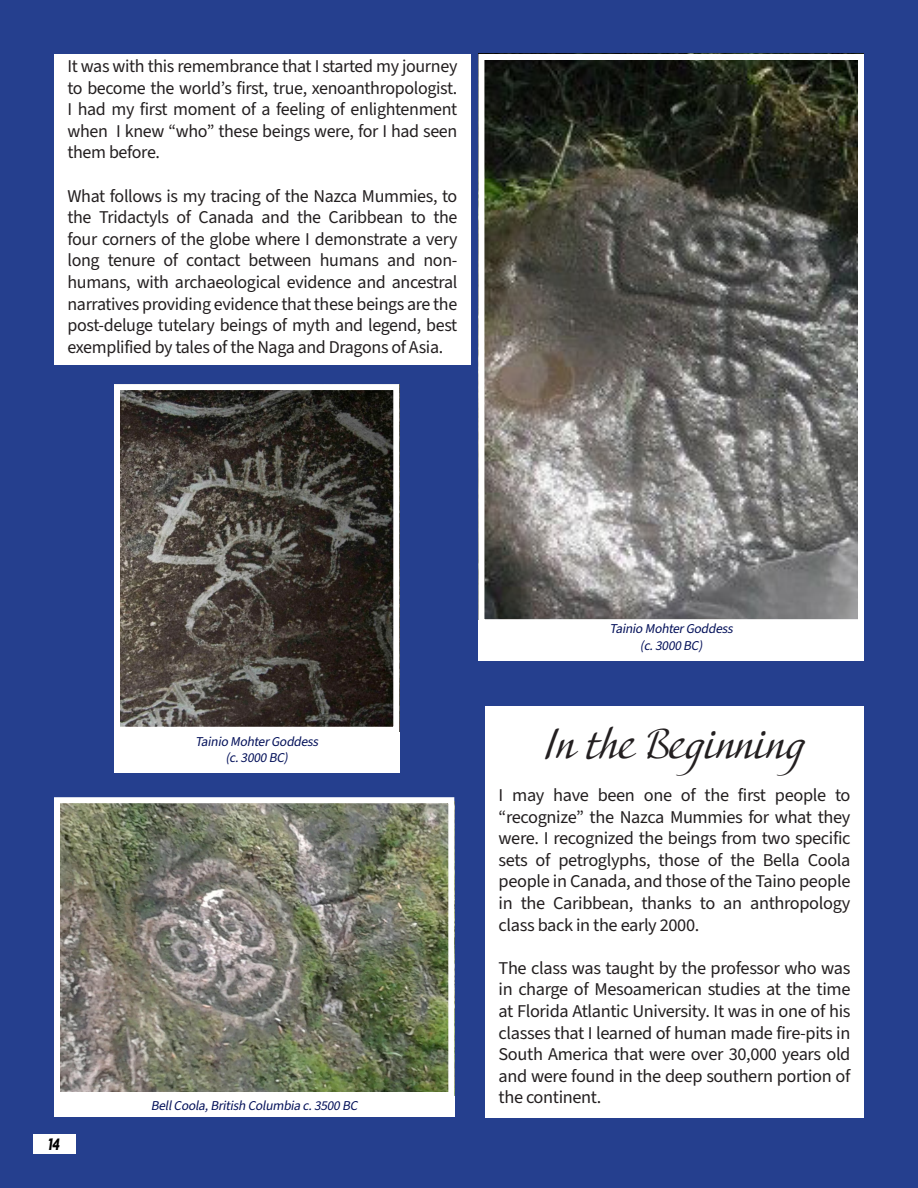
<style>
.page{position:relative;width:918px;height:1188px;background:#253f8e}
.page>*{position:absolute;margin:0;border:0;box-sizing:border-box;transform-origin:0 0}
.t1{font:42px "Adventure";color:#231f20}
.t2{font:18px/21.6px "Source Sans 3";letter-spacing:-.02em;color:#231f20;text-align:justify}
.PageNumber{font:italic 700 18px "Agenda";color:#000;scale:.81 1}
.t3{font:italic 13.5px "Source Sans 3";color:#031059}
</style>
<div class="page">
<div style="left:33px;top:1134px;width:42px;height:20px;background:#fff"></div>
<img style="left:61px;top:804px;width:386px;height:287px">
<div style="left:54px;top:797px;width:400px;height:301px;border:6px solid #fff"></div>
<div style="left:54px;top:54px;width:417px;height:310px;background:#fff"></div>
<div style="left:54px;top:1096px;width:400px;height:22px;background:#fff"></div>
<div style="left:485px;top:706px;width:379px;height:412px;background:#fff"></div>
<img style="left:121px;top:391px;width:271px;height:335px">
<div style="left:114px;top:384px;width:285px;height:349px;border:6px solid #fff"></div>
<div style="left:114px;top:733px;width:285px;height:40px;background:#fff"></div>
<img style="left:485px;top:61px;width:372px;height:557px">
<div style="left:478px;top:54px;width:386px;height:571px;border:6px solid #fff"></div>
<div style="left:478px;top:620px;width:386px;height:40px;background:#fff"></div>
<p class="t2" style="left:68px;top:55px;width:391px">It was with this remembrance that I started my journey to become the world’s first, true, xenoanthropologist.<br>I had my first moment of a feeling of enlightenment when I knew “who” these beings were, for I had seen them before.</p>
<p class="t2" style="left:68px;top:185px;width:391px">What follows is my tracing of the Nazca Mummies, to the Tridactyls of Canada and the Caribbean to the four corners of the globe where I demonstrate a very long tenure of contact between humans and non&shy;humans, with archaeological evidence and ancestral narratives providing evidence that these beings are the post-deluge tutelary beings of myth and legend, best exemplified by tales of the Naga and Dragons of Asia.</p>
<p class="t3" style="left:195px;top:733px;width:128px">Tainio MohterGoddess</p>
<p class="t3" style="left:225px;top:750px;width:67px">(c.3000 BC)</p>
<p class="PageNumber" style="left:48px;top:1134px;width:16px">14</p>
<p class="t3" style="left:151px;top:1097px;width:211px">BellCoola,British Columbia c.3500 BC</p>
<p class="t3" style="left:610px;top:620px;width:128px">Tainio MohterGoddess</p>
<p class="t3" style="left:640px;top:637px;width:67px">(c.3000 BC)</p>
<p class="t1" style="left:544px;top:718px;width:262px">In the Beginning</p>
<p class="t2" style="left:499px;top:784px;width:353px">I may have been one of the first people to “recognize” the Nazca Mummies for what they were. I recognized the beings from two specific sets of petroglyphs, those of the Bella Coola people in Canada, and those of the Taino people in the Caribbean, thanks to an anthropology class back in the early 2000.</p>
<p class="t2" style="left:499px;top:957px;width:353px">The class was taught by the professor who was in charge of Mesoamerican studies at the time at Florida Atlantic University. It was in one of his classes that I learned of human made fire-pits in South America that were over 30,000 years old and were found in the deep southern portion of the continent.</p>
</div>
